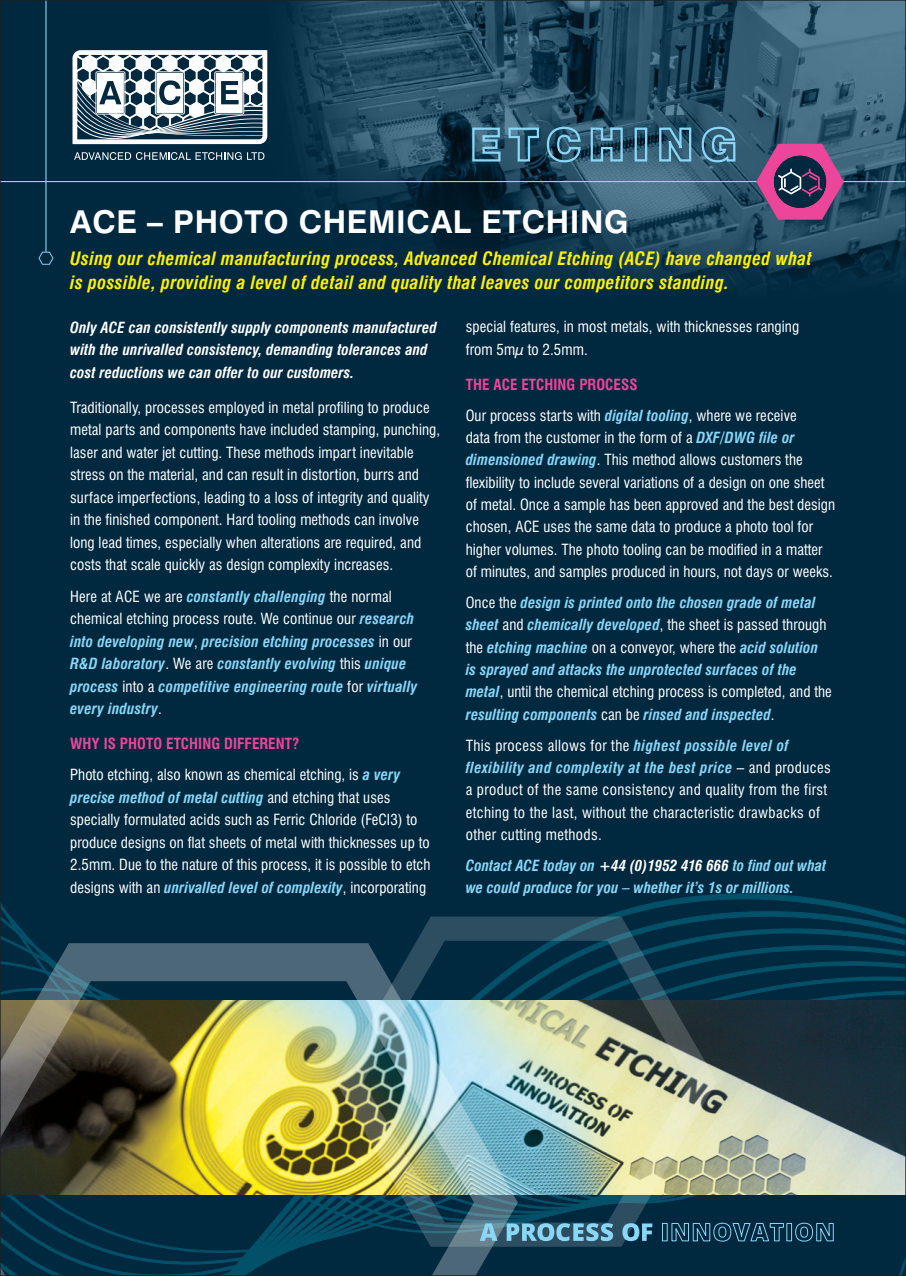
<style>
.page{position:relative;width:906px;height:1276px;background:#002940}
.page>*{position:absolute;margin:0;border:0;box-sizing:border-box;transform-origin:0 0}
.t1{font:700 31.5px "Swiss 721 BT";letter-spacing:.02em;color:#fff}
.t2{font:italic 700 condensed 18px/24px "Swiss 721 BT";letter-spacing:.02em;color:#fff101}
.t3{font:condensed 15px/22.5px "Swiss 721 BT";letter-spacing:.005em;color:#fff}
.t4{font:italic 700 condensed 15px/22.4px "Swiss 721 BT";letter-spacing:.005em;color:#89d6f7}
.t5{font:condensed 15px/22.4px "Swiss 721 BT";letter-spacing:.025em;color:#fff}
.t6{font:italic 700 condensed 15px/22.5px "Swiss 721 BT";letter-spacing:.005em;color:#fff}
.t7{font:700 condensed 15px "Swiss 721 BT";letter-spacing:.005em;color:#ed4599}
.s1{font-weight:400;font-style:normal;color:#fff}
.s2{font-weight:700;font-style:italic;color:#89d6f7}
.s3{color:#fff}
</style>
<div class="page">
<svg style="left:2px;top:893px;width:902px;height:381px"></svg>
<img style="left:229px;top:2px;width:675px;height:282px">
<img style="left:716px;top:1001px;width:188px;height:193px">
<svg style="left:2px;top:943px;width:516px;height:331px"></svg>
<img style="left:335px;top:916px;width:381px;height:330px">
<hr style="left:0;top:181px;width:906px;height:1px;background:#89d6f7">
<svg style="left:74px;top:152px;width:190px;height:8px"></svg>
<svg style="left:72px;top:50px;width:195px;height:94px"></svg>
<svg style="left:38px;top:252px;width:16px;height:13px"></svg>
<hr style="left:45px;top:0;width:2px;height:252px;background:#89d6f7">
<svg style="left:471px;top:126px;width:30px;height:37px"></svg>
<svg style="left:507px;top:126px;width:33px;height:37px"></svg>
<svg style="left:546px;top:126px;width:36px;height:37px"></svg>
<svg style="left:589px;top:126px;width:35px;height:37px"></svg>
<div style="left:634px;top:128px;width:13px;height:33px;border:2px solid #89d6f7"></div>
<svg style="left:658px;top:111px;width:34px;height:66px;background:#407088"></svg>
<svg style="left:700px;top:126px;width:36px;height:37px"></svg>
<svg style="left:480px;top:1223px;width:17px;height:17px"></svg>
<svg style="left:506px;top:1223px;width:107px;height:18px;background:#609ab5"></svg>
<svg style="left:622px;top:1223px;width:30px;height:18px"></svg>
<svg style="left:661px;top:1217px;width:173px;height:25px"></svg>
<svg style="left:756px;top:144px;width:88px;height:76px"></svg>
<p class="t1" style="left:70px;top:202px;width:560px">ACE – PHOTO CHEMICAL ETCHING</p>
<p class="t2" style="left:70px;top:247px;width:743px">Using our chemical manufacturing process, Advanced Chemical Etching (ACE) have changed what is possible, providing a level of detail and quality that leaves our competitors standing.</p>
<p class="t6" style="left:70px;top:316px;width:368px">Only ACE can consistently supply components manufactured with the unrivalled consistency, demanding tolerances and cost reductions we can offer to our customers.</p>
<p class="t3" style="left:70px;top:396px;width:371px">Traditionally, processes employed in metal profiling to produce metal parts and components have included stamping, punching, laser and water jet cutting. These methods impart inevitable stress on the material, and can result in distortion, burrs and surface imperfections, leading to a loss of integrity and quality in the finished component. Hard tooling methods can involve long lead times, especially when alterations are required, and costs that scale quickly as design complexity increases.</p>
<p class="t4" style="left:70px;top:585px;width:348px"><span class="s1">Here at ACE we are</span> constantly challenging <span class="s1">the normal chemical etching process route. We continue our</span> research into developing new<span class="s1">,</span> precision etching processes <span class="s1">in our </span>R&amp;D laboratory<span class="s1">. We are</span> constantly evolving <span class="s1">this</span> unique process <span class="s1">into a</span> competitive engineering route <span class="s1">for</span> virtually every industry<span class="s1">.</span></p>
<p class="t7" style="left:70px;top:735px;width:231px">WHY IS PHOTO ETCHING DIFFERENT?</p>
<p class="t3" style="left:70px;top:763px;width:362px">Photo etching, also known as chemical etching, is <span class="s2">a very precise method of metal cutting</span> and etching that uses specially formulated acids such as Ferric Chloride (FeCI3) to produce designs on flat sheets of metal with thicknesses up to 2.5mm. Due to the nature of this process, it is possible to etch designs with an <span class="s2">unrivalled level of complexity</span>, incorporating</p>
<p class="t3" style="left:466px;top:315px;width:335px">special features, in most metals, with thicknesses ranging from 5mμ to 2.5mm.</p>
<p class="t7" style="left:466px;top:375px;width:173px">THE ACE ETCHING PROCESS</p>
<p class="t3" style="left:466px;top:404px;width:371px">Our process starts with <span class="s2">digital tooling</span>, where we receive<br>data from the customer in the form of a <span class="s2">DXF/DWG file or dimensioned drawing</span>. This method allows customers the flexibility to include several variations of a design on one sheet of metal. Once a sample has been approved and the best design chosen, ACE uses the same data to produce a photo tool for higher volumes. The photo tooling can be modified in a matter of minutes, and samples produced in hours, not days or weeks.</p>
<p class="t4" style="left:466px;top:591px;width:367px"><span class="s1">Once the</span> design is printed onto the chosen grade of metal sheet <span class="s1">and</span> chemically developed<span class="s1">, the sheet is passed through the</span> etching machine <span class="s1">on a conveyor, where the</span> acid solution is sprayed and attacks the unprotected surfaces of the metal<span class="s1">, until the chemical etching process is completed, and the </span>resulting components <span class="s1">can be</span> rinsed and inspected<span class="s1">.</span></p>
<p class="t5" style="left:466px;top:734px;width:366px">This process allows for the <span class="s2">highest possible level of flexibility and complexity at the best price</span> – and produces a product of the same consistency and quality from the first etching to the last, without the characteristic drawbacks of other cutting methods.</p>
<p class="t4" style="left:466px;top:854px;width:362px">Contact ACE today on <span class="s3">+44 (0)1952 416 666</span> to find out what we could produce for you – whether it’s 1s or millions.</p>
</div>
